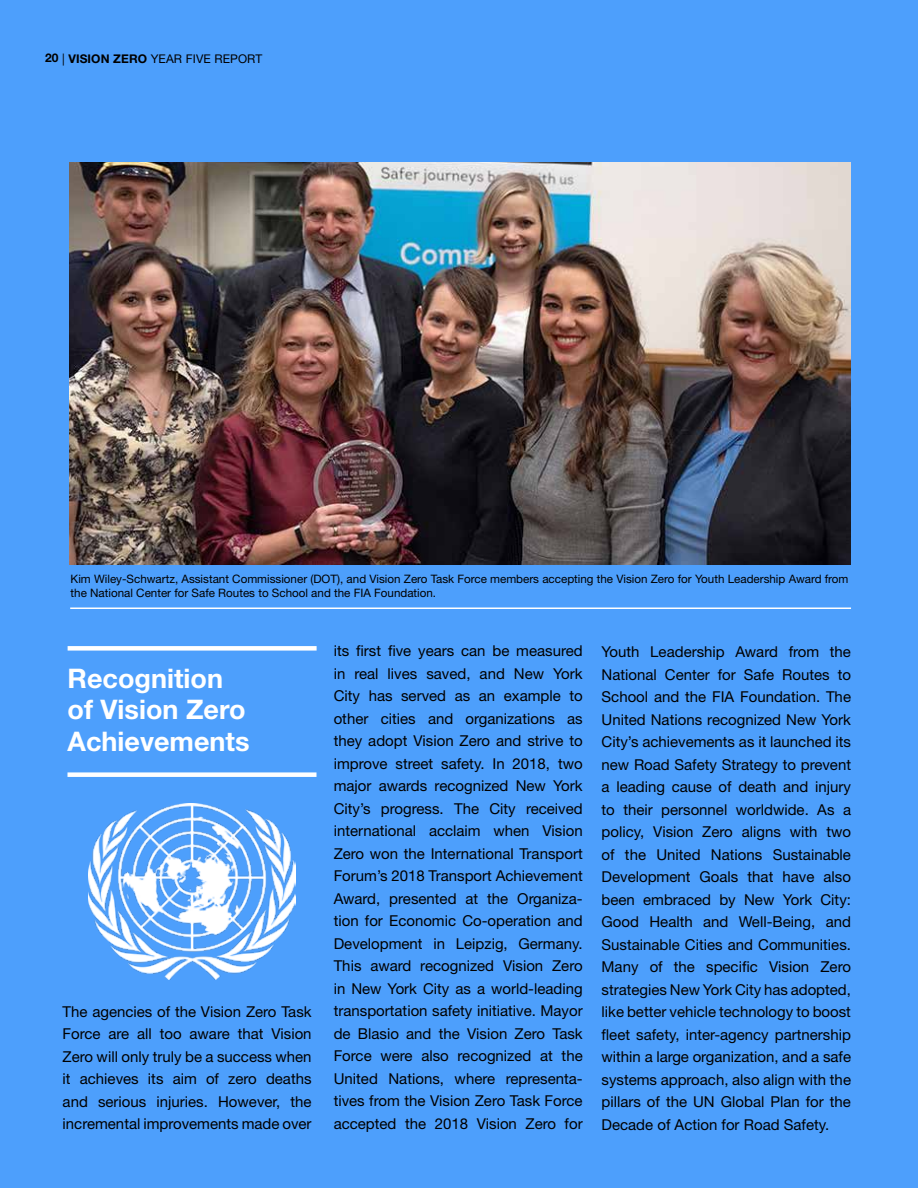
<style>
.page{position:relative;width:918px;height:1188px;background:#4d9ffc}
.page>*{position:absolute;margin:0;border:0;box-sizing:border-box;transform-origin:0 0}
.t1{font:700 27px/31.5px "Helvetica Neue LT Std";color:#fff}
.t2{font:15px/22.5px "Helvetica Neue LT Std";color:#000;text-align:justify}
.t3{font:12px "Helvetica Neue LT Std";letter-spacing:.01em;color:#000}
.t4{font:11.7px/14px "Helvetica Neue LT Std";color:#000}
.s1{font-weight:700}
</style>
<div class="page">
<img style="left:69px;top:162px;width:781px;height:403px">
<img style="left:88px;top:804px;width:208px;height:176px">
<hr style="left:70px;top:608px;width:781px;height:1px;background:#fff">
<div style="left:68px;top:772px;width:248px;height:5px;background:#fff"></div>
<div style="left:68px;top:646px;width:249px;height:5px;background:#fff"></div>
<p class="t3" style="left:45px;top:51px;width:219px"><span class="s1">20</span> | <span class="s1">VISION ZERO</span> YEAR FIVE REPORT</p>
<p class="t4" style="left:71px;top:571px;width:779px">Kim Wiley-Schwartz, Assistant Commissioner (DOT), and Vision Zero Task Force members accepting the Vision Zero for Youth Leadership Award from the National Center for Safe Routes to School and the FIA Foundation.</p>
<h1 class="t1" style="left:68px;top:662px;width:183px">Recognition of Vision Zero<br>Achievements</h1>
<p class="t2" style="left:63px;top:1000px;width:251px">The agencies of the Vision Zero Task Force are all too aware that Vision Zero will only truly be a success when it achieves its aim of zero deaths and serious injuries. However, the incremental improvements made over</p>
<p class="t2" style="left:334px;top:640px;width:251px">its first five years can be measured in real lives saved, and New York City has served as an example to other cities and organizations as they adopt Vision Zero and strive to improve street safety. In 2018, two major awards recognized New York City’s progress. The City received international acclaim when Vision Zero won the International Transport Forum’s 2018 Transport Achievement Award, presented at the Organiza&shy;tion for Economic Co-operation and Development in Leipzig, Germany.<br>This award recognized Vision Zero in New York City as a world-leading transportation safety initiative. Mayor de Blasio and the Vision Zero Task Force were also recognized at the United Nations, where representa&shy;tives from the Vision Zero Task Force accepted the 2018 Vision Zero for</p>
<p class="t2" style="left:602px;top:640px;width:251px">Youth Leadership Award from the National Center for Safe Routes to School and the FIA Foundation. The United Nations recognized New York City’s achievements as it launched its new Road Safety Strategy to prevent a leading cause of death and injury to their personnel worldwide. As a policy, Vision Zero aligns with two of the United Nations Sustainable Development Goals that have also been embraced by New York City:<br>Good Health and Well-Being, and Sustainable Cities and Communities.<br>Many of the specific Vision Zero strategies New York City has adopted, like better vehicle technology to boost fleet safety, inter-agency partnership within a large organization, and a safe systems approach, also align with the pillars of the UN Global Plan for the Decade of Action for Road Safety.</p>
</div>
